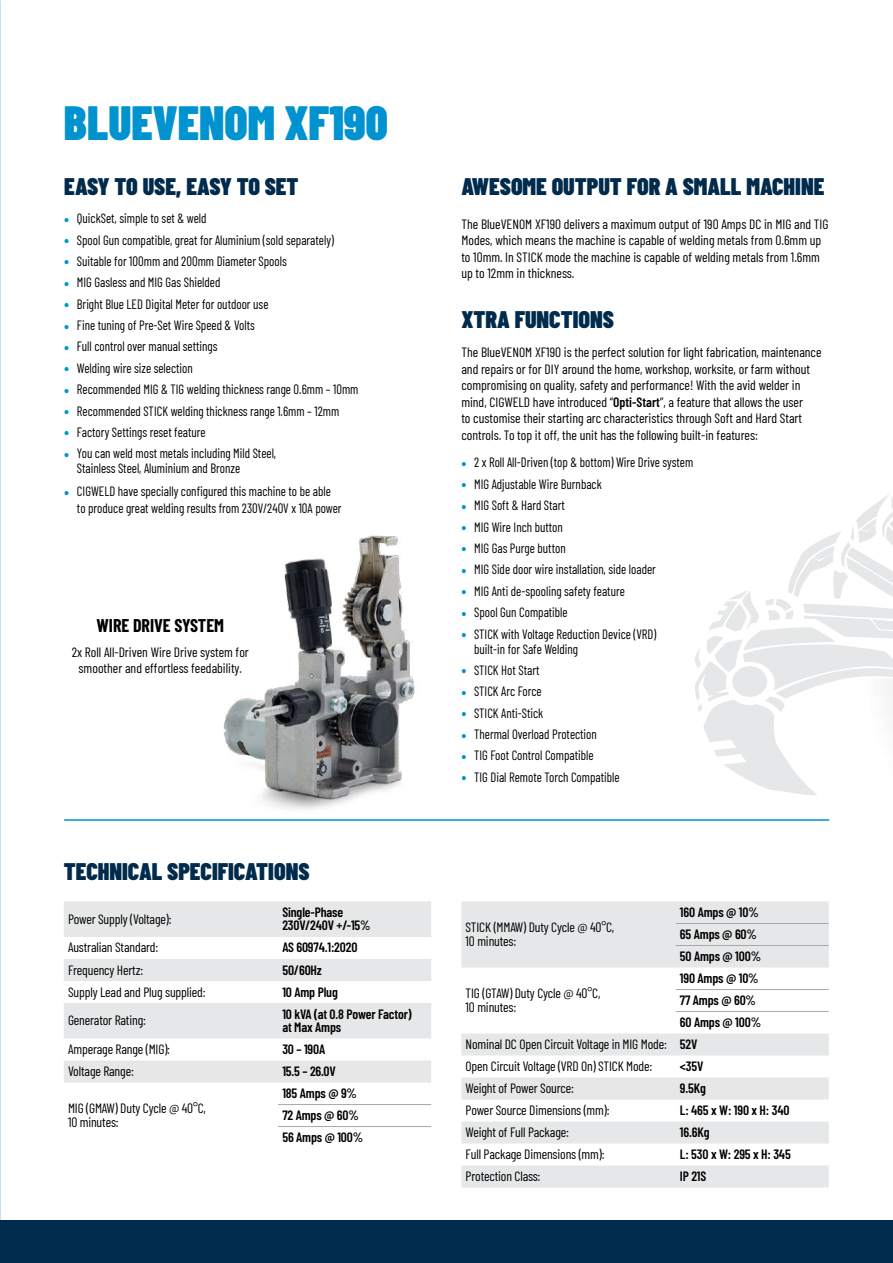
<style>
.page{position:relative;width:893px;height:1263px;background:#fff}
.page>*{position:absolute;margin:0;border:0;box-sizing:border-box;transform-origin:0 0}
.t1{font:900 48px "Barlow Condensed";color:#0093d0}
.t2{font:900 24px "Barlow Condensed";color:#002b4c}
.t3{font:700 18px "Barlow Condensed";color:#000}
.t4{font:13.5px/16.5px "Barlow Condensed";color:#000}
.t5{font:13.5px/15px "Barlow Condensed";color:#000;scale:.94 1}
.t6{font:600 13.5px/22px "Barlow Condensed";letter-spacing:-.01em;color:#000}
.s1{font-size:18px;color:#0093d0}
.s2{font-weight:600}
</style>
<div class="page">
<div style="left:0;top:1220px;width:893px;height:43px;background:#002b4c"></div>
<svg style="left:695px;top:494px;width:198px;height:327px"></svg>
<svg style="left:64px;top:901px;width:367px;height:181px;fill:#e6e7e8"></svg>
<hr style="left:278px;top:1104px;width:153px;height:1px;background:#a7a9ac">
<hr style="left:278px;top:1126px;width:153px;height:1px;background:#a7a9ac">
<svg style="left:461px;top:901px;width:368px;height:286px;fill:#e6e7e8"></svg>
<hr style="left:676px;top:923px;width:153px;height:1px;background:#a7a9ac">
<hr style="left:676px;top:945px;width:153px;height:1px;background:#a7a9ac">
<hr style="left:676px;top:989px;width:153px;height:1px;background:#a7a9ac">
<hr style="left:676px;top:1011px;width:153px;height:1px;background:#a7a9ac">
<hr style="left:64px;top:819px;width:765px;height:2px;background:#0093d0">
<img style="left:196px;top:535px;width:248px;height:286px">
<h1 class="t1" style="left:64px;top:89px;width:326px">BLUEVENOM XF190</h1>
<h2 class="t2" style="left:64px;top:170px;width:236px">EASY TO USE, EASY TO SET</h2>
<p class="t5" style="left:64px;top:210px;width:153px"><span class="s1">•</span> QuickSet, simple to set &amp; weld</p>
<p class="t5" style="left:64px;top:231px;width:288px"><span class="s1">•</span> Spool Gun compatible, great for Aluminium (sold separately)</p>
<p class="t5" style="left:64px;top:253px;width:238px"><span class="s1">•</span> Suitable for 100mm and 200mm Diameter Spools</p>
<p class="t5" style="left:64px;top:274px;width:168px"><span class="s1">•</span> MIG Gasless and MIG Gas Shielded</p>
<p class="t5" style="left:64px;top:295px;width:219px"><span class="s1">•</span> Bright Blue LED Digital Meter for outdoor use</p>
<p class="t5" style="left:64px;top:317px;width:204px"><span class="s1">•</span> Fine tuning of Pre-Set Wire Speed &amp; Volts</p>
<p class="t5" style="left:64px;top:338px;width:165px"><span class="s1">•</span> Full control over manual settings</p>
<p class="t5" style="left:64px;top:359px;width:138px"><span class="s1">•</span> Welding wire size selection</p>
<p class="t5" style="left:64px;top:381px;width:315px"><span class="s1">•</span> Recommended MIG &amp; TIG welding thickness range 0.6mm – 10mm</p>
<p class="t5" style="left:64px;top:402px;width:294px"><span class="s1">•</span> Recommended STICK welding thickness range 1.6mm – 12mm</p>
<p class="t5" style="left:64px;top:424px;width:152px"><span class="s1">•</span> Factory Settings reset feature</p>
<p class="t5" style="left:77px;top:445px;width:213px;text-indent:-13px"><span class="s1">•</span> You can weld most metals including Mild Steel,<br>Stainless Steel, Aluminium and Bronze</p>
<p class="t5" style="left:77px;top:482px;width:283px;line-height:16.5px;text-indent:-13px"><span class="s1">•</span> CIGWELD have specially configured this machine to be able to produce great welding results from 230V/240V x 10A power</p>
<h3 class="t3" style="left:96px;top:613px;width:129px">WIRE DRIVE SYSTEM</h3>
<p class="t4" style="left:72px;top:643px;width:179px;text-align:center">2x Roll All-Driven Wire Drive system for smoother and effortless feedability.</p>
<h2 class="t2" style="left:64px;top:855px;width:247px">TECHNICAL SPECIFICATIONS</h2>
<p class="t4" style="left:68px;top:910px;width:105px">Power Supply (Voltage):</p>
<p class="t6" style="left:282px;top:904px;width:90px;line-height:13.5px">Single-Phase<br>230V/240V +/-15%</p>
<p class="t4" style="left:68px;top:938px;width:92px">Australian Standard:</p>
<p class="t6" style="left:282px;top:936px;width:77px">AS 60974.1:2020</p>
<p class="t4" style="left:68px;top:960px;width:77px">Frequency Hertz:</p>
<p class="t6" style="left:282px;top:958px;width:41px">50/60Hz</p>
<p class="t4" style="left:68px;top:982px;width:139px">Supply Lead and Plug supplied:</p>
<p class="t6" style="left:282px;top:980px;width:57px">10 Amp Plug</p>
<p class="t4" style="left:68px;top:1011px;width:79px">Generator Rating:</p>
<p class="t6" style="left:282px;top:1006px;width:131px;line-height:13.5px">10 kVA (at 0.8 Power Factor) at Max Amps</p>
<p class="t4" style="left:68px;top:1040px;width:104px">Amperage Range (MIG):</p>
<p class="t6" style="left:282px;top:1037px;width:44px">30 – 190A</p>
<p class="t4" style="left:68px;top:1062px;width:67px">Voltage Range:</p>
<p class="t6" style="left:282px;top:1059px;width:55px">15.5 – 26.0V</p>
<p class="t4" style="left:68px;top:1101px;width:139px;line-height:13.5px">MIG (GMAW) Duty Cycle @ 40°C,<br>10 minutes:</p>
<p class="t6" style="left:282px;top:1081px;width:82px">185 Amps @ 9%<br>72 Amps @ 60%<br>56 Amps @ 100%</p>
<h2 class="t2" style="left:461px;top:170px;width:364px">AWESOME OUTPUT FOR A SMALL MACHINE</h2>
<p class="t4" style="left:461px;top:215px;width:369px">The BlueVENOM XF190 delivers a maximum output of 190 Amps DC in MIG and TIG Modes, which means the machine is capable of welding metals from 0.6mm up to 10mm. In STICK mode the machine is capable of welding metals from 1.6mm up to 12mm in thickness.</p>
<h2 class="t2" style="left:461px;top:302px;width:154px">XTRA FUNCTIONS</h2>
<p class="t4" style="left:461px;top:343px;width:362px">The BlueVENOM XF190 is the perfect solution for light fabrication, maintenance and repairs or for DIY around the home, workshop, worksite, or farm without compromising on quality, safety and performance! With the avid welder in mind, CIGWELD have introduced “<span class="s2">Opti-Start</span>”, a feature that allows the user<br>to customise their starting arc characteristics through Soft and Hard Start controls. To top it off, the unit has the following built-in features:</p>
<p class="t5" style="left:461px;top:454px;width:248px"><span class="s1">•</span> 2 x Roll All-Driven (top &amp; bottom) Wire Drive system</p>
<p class="t5" style="left:461px;top:475px;width:151px"><span class="s1">•</span> MIG Adjustable Wire Burnback</p>
<p class="t5" style="left:461px;top:497px;width:112px"><span class="s1">•</span> MIG Soft &amp; Hard Start</p>
<p class="t5" style="left:461px;top:518px;width:110px"><span class="s1">•</span> MIG Wire Inch button</p>
<p class="t5" style="left:461px;top:540px;width:113px"><span class="s1">•</span> MIG Gas Purge button</p>
<p class="t5" style="left:461px;top:561px;width:208px"><span class="s1">•</span> MIG Side door wire installation, side loader</p>
<p class="t5" style="left:461px;top:582px;width:175px"><span class="s1">•</span> MIG Anti de-spooling safety feature</p>
<p class="t5" style="left:461px;top:604px;width:115px"><span class="s1">•</span> Spool Gun Compatible</p>
<p class="t5" style="left:474px;top:625px;width:195px;text-indent:-13px"><span class="s1">•</span> STICK with Voltage Reduction Device (VRD) built-in for Safe Welding</p>
<p class="t5" style="left:461px;top:661px;width:85px"><span class="s1">•</span> STICK Hot Start</p>
<p class="t5" style="left:461px;top:683px;width:87px"><span class="s1">•</span> STICK Arc Force</p>
<p class="t5" style="left:461px;top:704px;width:89px"><span class="s1">•</span> STICK Anti-Stick</p>
<p class="t5" style="left:461px;top:726px;width:146px"><span class="s1">•</span> Thermal Overload Protection</p>
<p class="t5" style="left:461px;top:747px;width:142px"><span class="s1">•</span> TIG Foot Control Compatible</p>
<p class="t5" style="left:461px;top:768px;width:170px"><span class="s1">•</span> TIG Dial Remote Torch Compatible</p>
<p class="t4" style="left:466px;top:920px;width:150px;line-height:13.5px">STICK (MMAW) Duty Cycle @ 40°C,<br>10 minutes:</p>
<p class="t6" style="left:680px;top:900px;width:83px">160 Amps @ 10%<br>65 Amps @ 60%<br>50 Amps @ 100%</p>
<p class="t6" style="left:680px;top:966px;width:80px">190 Amps @ 10%</p>
<p class="t6" style="left:680px;top:988px;width:78px">77 Amps @ 60%</p>
<p class="t6" style="left:680px;top:1010px;width:83px">60 Amps @ 100%</p>
<p class="t4" style="left:466px;top:1035px;width:233px">Nominal DC Open Circuit Voltage in MIG Mode: <span class="s2">52V</span></p>
<p class="t4" style="left:466px;top:1057px;width:188px">Open Circuit Voltage (VRD On) STICK Mode:</p>
<p class="t6" style="left:680px;top:1054px;width:25px">&lt;35V</p>
<p class="t4" style="left:466px;top:1079px;width:110px">Weight of Power Source:</p>
<p class="t6" style="left:680px;top:1076px;width:28px">9.5Kg</p>
<p class="t4" style="left:466px;top:1101px;width:145px">Power Source Dimensions (mm):</p>
<p class="t6" style="left:680px;top:1098px;width:111px">L: 465 x W: 190 x H: 340</p>
<p class="t4" style="left:466px;top:1123px;width:105px">Weight of Full Package:</p>
<p class="t6" style="left:680px;top:1120px;width:31px">16.6Kg</p>
<p class="t4" style="left:466px;top:1145px;width:140px">Full Package Dimensions (mm):</p>
<p class="t6" style="left:680px;top:1142px;width:112px">L: 530 x W: 295 x H: 345</p>
<p class="t4" style="left:466px;top:1167px;width:76px">Protection Class:</p>
<p class="t6" style="left:680px;top:1164px;width:28px">IP 21S</p>
<p class="t4" style="left:466px;top:986px;width:136px;line-height:13.5px">TIG (GTAW) Duty Cycle @ 40°C,<br>10 minutes:</p>
</div>
